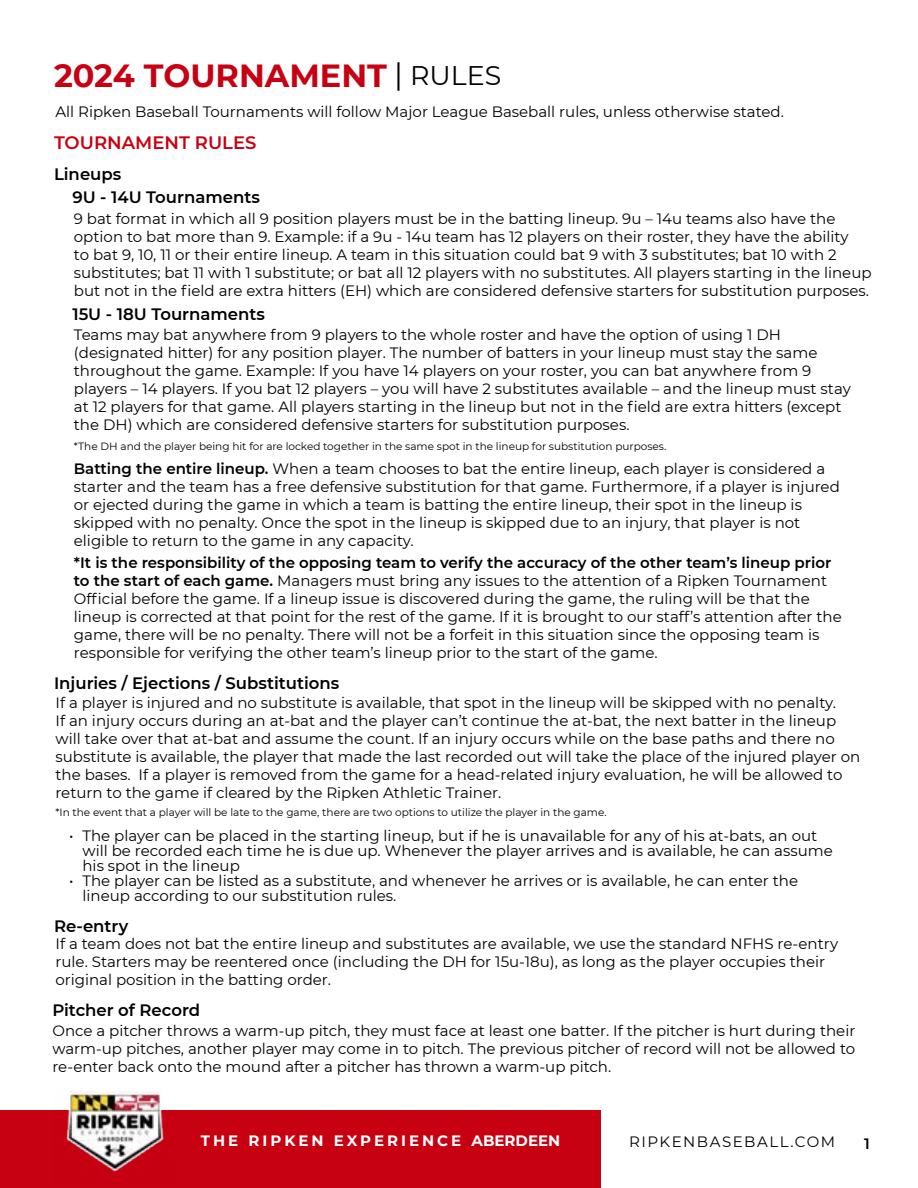
<style>
.page{position:relative;width:918px;height:1188px;background:#fff}
.page>*{position:absolute;margin:0;border:0;box-sizing:border-box;transform-origin:0 0}
.t1{font:700 31.95px "Montserrat";color:#c70012}
.t2{font:600 18px "Montserrat";color:#c70012}
.t3{font:600 16.5px "Montserrat";color:#000}
.t4{font:15px/18px "Montserrat";color:#000}
.t5{font:700 15px "Montserrat";letter-spacing:.2em;color:#fff}
.t6{font:15px "Montserrat";letter-spacing:.1em;color:#000}
.t7{font:600 15px "Montserrat";color:#000}
.t8{font:10.5px "Montserrat";color:#000}
.s1{font-weight:400;font-size:30.3px;color:#000}
.s2{font-weight:400;font-size:27px;color:#000}
.s3{font-weight:600}
</style>
<div class="page">
<div style="left:0;top:1111px;width:600px;height:77px;background:#c70012"></div>
<img style="left:54px;top:1091px;width:122px;height:81px">
<h1 class="t1" style="left:54px;top:52px;width:449px">2024 TOURNAMENT <span class="s1">|</span> <span class="s2">RULES</span></h1>
<p class="t4" style="left:56px;top:102px;width:730px">All Ripken Baseball Tournaments will follow Major League Baseball rules, unless otherwise stated.</p>
<p class="t2" style="left:54px;top:130px;width:204px">TOURNAMENT RULES</p>
<p class="t3" style="left:54px;top:162px;width:69px">Lineups</p>
<p class="t3" style="left:72px;top:186px;width:189px">9U - 14U Tournaments</p>
<p class="t4" style="left:74px;top:209px;width:799px">9 bat format in which all 9 position players must be in the batting lineup. 9u – 14u teams also have the option to bat more than 9. Example: if a 9u - 14u team has 12 players on their roster, they have the ability<br>to bat 9, 10, 11 or their entire lineup. A team in this situation could bat 9 with 3 substitutes; bat 10 with 2 substitutes; bat 11 with 1 substitute; or bat all 12 players with no substitutes. All players starting in the lineup but not in the field are extra hitters (EH) which are considered defensive starters for substitution purposes.</p>
<p class="t3" style="left:72px;top:302px;width:194px">15U - 18U Tournaments</p>
<p class="t4" style="left:74px;top:325px;width:778px">Teams may bat anywhere from 9 players to the whole roster and have the option of using 1 DH (designated hitter) for any position player. The number of batters in your lineup must stay the same throughout the game. Example: If you have 14 players on your roster, you can bat anywhere from 9 players – 14 players. If you bat 12 players – you will have 2 substitutes available – and the lineup must stay at 12 players for that game. All players starting in the lineup but not in the field are extra hitters (except the DH) which are considered defensive starters for substitution purposes.</p>
<p class="t8" style="left:74px;top:439px;width:594px">*The DH and the player being hit for are locked together in the same spot in the lineup for substitution purposes.</p>
<p class="t4" style="left:74px;top:460px;width:767px"><span class="s3">Batting the entire lineup.</span> When a team chooses to bat the entire lineup, each player is considered a starter and the team has a free defensive substitution for that game. Furthermore, if a player is injured or ejected during the game in which a team is batting the entire lineup, their spot in the lineup is skipped with no penalty. Once the spot in the lineup is skipped due to an injury, that player is not eligible to return to the game in any capacity.</p>
<p class="t4" style="left:74px;top:553px;width:770px"><span class="s3">*It is the responsibility of the opposing team to verify the accuracy of the other team’s lineup prior to the start of each game.</span> Managers must bring any issues to the attention of a Ripken Tournament Official before the game. If a lineup issue is discovered during the game, the ruling will be that the lineup is corrected at that point for the rest of the game. If it is brought to our staff’s attention after the game, there will be no penalty. There will not be a forfeit in this situation since the opposing team is responsible for verifying the other team’s lineup prior to the start of the game.</p>
<p class="t3" style="left:54px;top:672px;width:287px">Injuries / Ejections / Substitutions</p>
<p class="t4" style="left:56px;top:693px;width:806px">If a player is injured and no substitute is available, that spot in the lineup will be skipped with no penalty.<br>If an injury occurs during an at-bat and the player can’t continue the at-bat, the next batter in the lineup will take over that at-bat and assume the count. If an injury occurs while on the base paths and there no substitute is available, the player that made the last recorded out will take the place of the injured player on the bases. If a player is removed from the game for a head-related injury evaluation, he will be allowed to return to the game if cleared by the Ripken Athletic Trainer.</p>
<p class="t8" style="left:56px;top:805px;width:553px">*In the event that a player will be late to the game, there are two options to utilize the player in the game.</p>
<p class="t4" style="left:82px;top:828px;width:752px;line-height:15px;text-indent:-14px">• The player can be placed in the starting lineup, but if he is unavailable for any of his at-bats, an out will be recorded each time he is due up. Whenever the player arrives and is available, he can assume his spot in the lineup</p>
<p class="t4" style="left:82px;top:873px;width:717px;line-height:15px;text-indent:-14px">• The player can be listed as a substitute, and whenever he arrives or is available, he can enter the lineup according to our substitution rules.</p>
<p class="t3" style="left:54px;top:914px;width:76px">Re-entry</p>
<p class="t4" style="left:56px;top:934px;width:784px">If a team does not bat the entire lineup and substitutes are available, we use the standard NFHS re-entry rule. Starters may be reentered once (including the DH for 15u-18u), as long as the player occupies their original position in the batting order.</p>
<p class="t3" style="left:52px;top:998px;width:149px">Pitcher of Record</p>
<p class="t4" style="left:52px;top:1021px;width:804px;text-align:justify">Once a pitcher throws a warm-up pitch, they must face at least one batter. If the pitcher is hurt during their warm-up pitches, another player may come in to pitch. The previous pitcher of record will not be allowed to re-enter back onto the mound after a pitcher has thrown a warm-up pitch.</p>
<p class="t5" style="left:201px;top:1130px;width:361px">THE RIPKEN EXPERIENCE ABERDEEN</p>
<p class="t6" style="left:629px;top:1132px;width:208px">RIPKENBASEBALL.COM</p>
<p class="t7" style="left:864px;top:1133px;width:7px">1</p>
</div>
